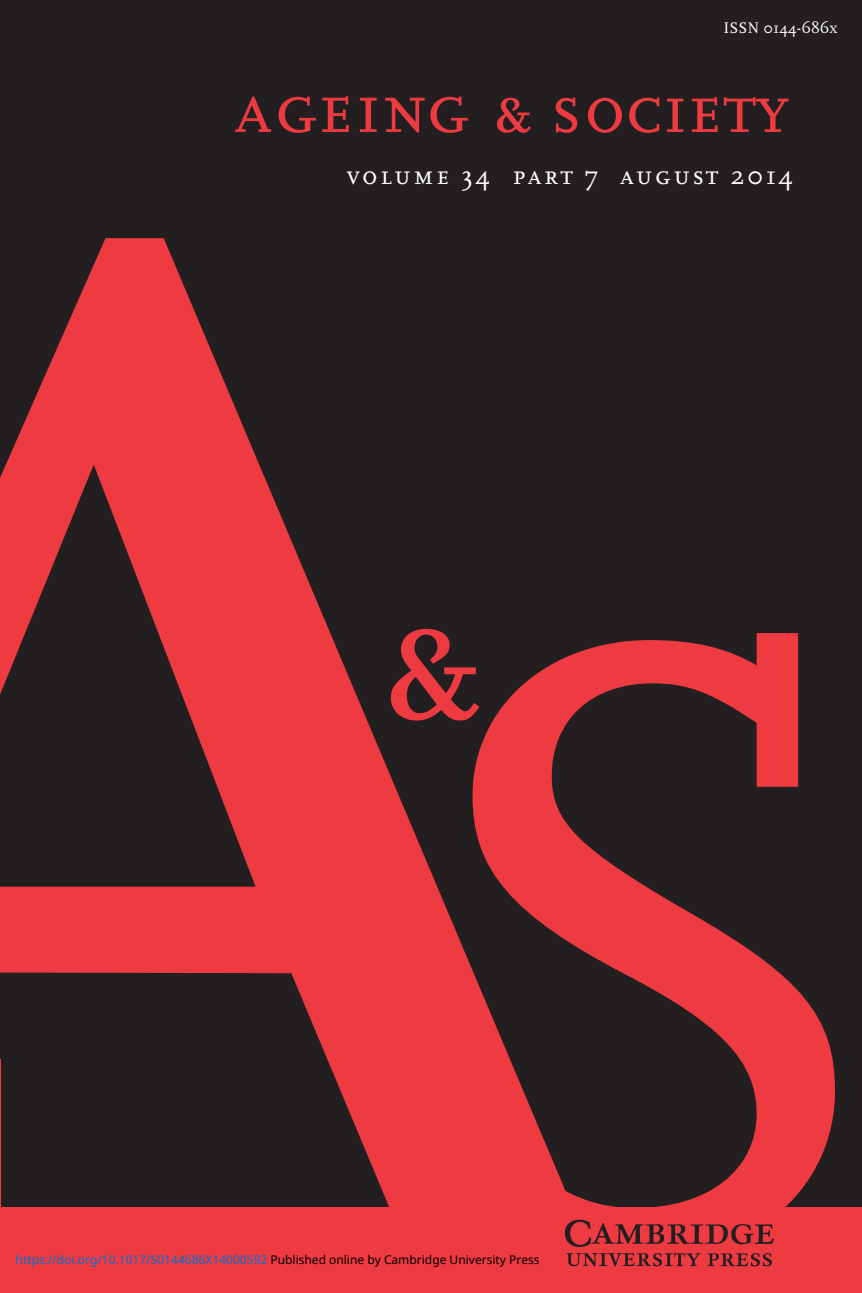
<style>
.page{position:relative;width:862px;height:1293px;background:#231f20}
.page>*{position:absolute;margin:0;border:0;box-sizing:border-box;transform-origin:0 0}
.t1{font:899.4px "Scala Caps";color:#ee3a41}
.t2{font:188px "Scala LF Caps";color:#ee3a41}
.t3{font:72px "Scala LF Caps";color:#ee3a41}
.t4{font:27px "Scala Caps";letter-spacing:.09em;color:#fff}
.t5{font:16px "Scala Caps";color:#fff}
.t6{font:12px "Noto Sans";color:#0172cf}
.s1{font-size:74px}
.s2{color:#000}
</style>
<div class="page">
<svg style="left:0;top:238px;width:573px;height:969px"></svg>
<div style="left:0;top:1207px;width:862px;height:86px;background:#ee3a41"></div>
<img style="left:564px;top:1219px;width:210px;height:55px">
<hr style="left:0;top:1059px;width:1px;height:234px;background:#ee3a41">
<h3 class="t5" style="left:723px;top:20px;width:116px">ISSN 0144-686x</h3>
<h3 class="t3" style="left:235px;top:73px;width:555px"><span class="s1">ageing</span> &amp; society</h3>
<h3 class="t4" style="left:347px;top:162px;width:448px">volume 34 part 7 august 2014</h3>
<h2 class="t2" style="left:382px;top:563px;width:107px">&amp;</h2>
<h1 class="t1" style="left:397px;top:506px;width:507px">S</h1>
<p class="t6" style="left:16px;top:1251px;width:526px">https://doi.org/10.1017/S0144686X14000592 <span class="s2">Published online by Cambridge University Press</span></p>
</div>
